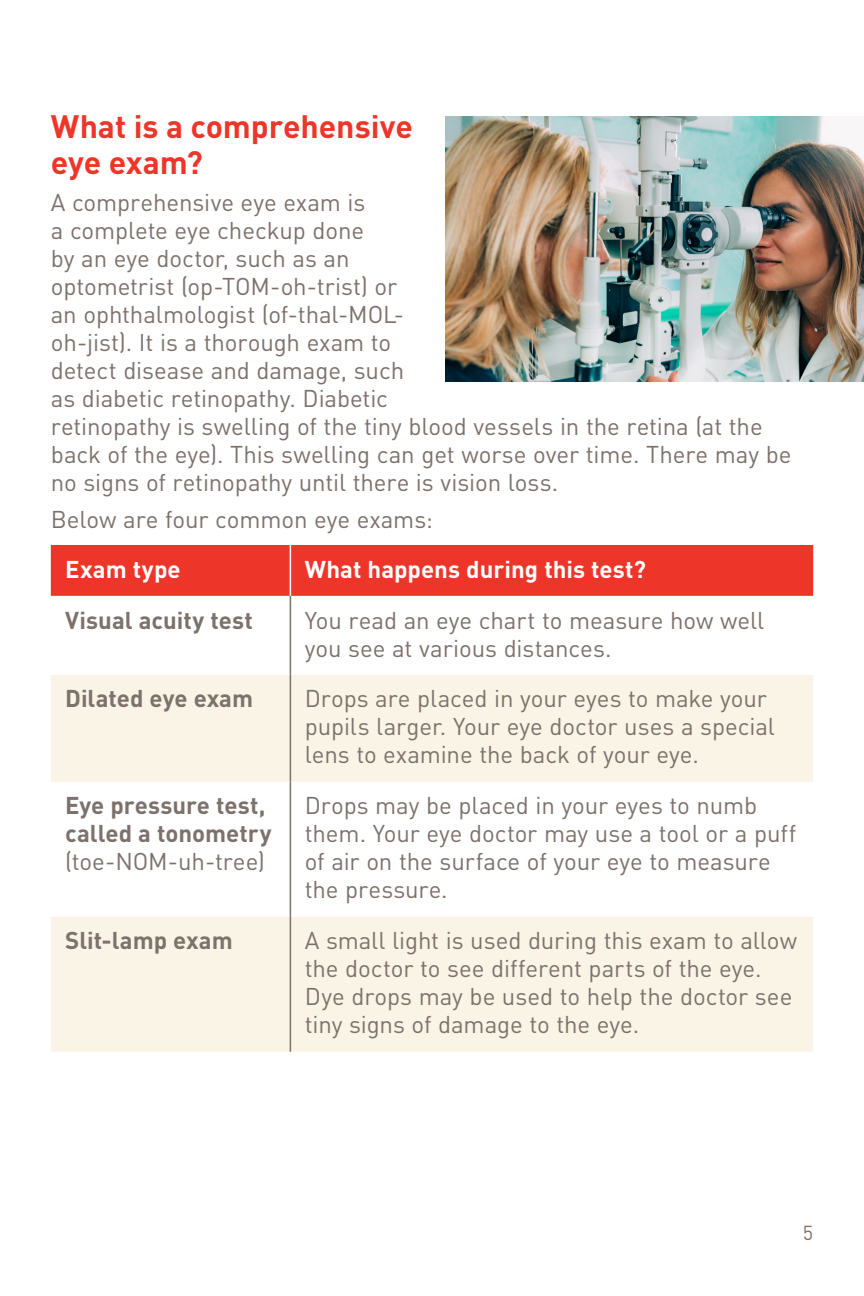
<style>
.page{position:relative;width:864px;height:1296px;background:#fff}
.page>*{position:absolute;margin:0;border:0;box-sizing:border-box;transform-origin:0 0}
.subhead{font:700 32px/36px "DIN Pro";color:#ee3529}
.body_text{font:24px/28px "DIN Pro";letter-spacing:-.005em;color:#7d716c}
.body_text-2{font:700 24px/28px "DIN Pro";color:#7d716c}
.body_text-3{font:700 24px "DIN Pro";color:#fff}
.t1{font:20px "DIN Pro";color:#7d716c}
.s1{font-weight:400}
</style>
<div class="page">
<div style="left:51px;top:545px;width:762px;height:51px;background:#ee3529"></div>
<svg style="left:51px;top:675px;width:762px;height:377px;fill:#f9f4e6"></svg>
<hr style="left:290px;top:545px;width:1px;height:51px;background:#fff">
<hr style="left:290px;top:596px;width:1px;height:79px;background:#7d716c">
<hr style="left:290px;top:675px;width:1px;height:107px;background:#7d716c">
<hr style="left:290px;top:782px;width:1px;height:135px;background:#7d716c">
<hr style="left:290px;top:917px;width:1px;height:135px;background:#7d716c">
<img style="left:446px;top:116px;width:418px;height:266px">
<p class="subhead" style="left:51px;top:106px;width:364px">What is a comprehensive eye exam?</p>
<p class="body_text" style="left:51px;top:187px;width:742px">A comprehensive eye exam is<br>a complete eye checkup done<br>by an eye doctor, such as an<br>optometrist (op-TOM-oh-trist) or<br>an ophthalmologist (of-thal-MOL-<br>oh-jist). It is a thorough exam to<br>detect disease and damage, such<br>as diabetic retinopathy. Diabetic<br>retinopathy is swelling of the tiny blood vessels in the retina (at the back of the eye). This swelling can get worse over time. There may be no signs of retinopathy until there is vision loss.</p>
<p class="body_text" style="left:51px;top:504px;width:384px">Below are four common eye exams:</p>
<p class="body_text-3" style="left:65px;top:550px;width:117px">Exam type</p>
<p class="body_text-3" style="left:305px;top:550px;width:343px">What happens during this test?</p>
<p class="body_text-2" style="left:65px;top:604px;width:189px">Visual acuity test</p>
<p class="body_text" style="left:305px;top:604px;width:461px">You read an eye chart to measure how well you see at various distances.</p>
<p class="body_text-2" style="left:65px;top:683px;width:189px">Dilated eye exam</p>
<p class="body_text" style="left:305px;top:683px;width:472px">Drops are placed in your eyes to make your pupils larger. Your eye doctor uses a special lens to examine the back of your eye.</p>
<p class="body_text-2" style="left:65px;top:790px;width:208px">Eye pressure test, called a tonometry <span class="s1">(toe-NOM-uh-tree)</span></p>
<p class="body_text" style="left:305px;top:790px;width:493px">Drops may be placed in your eyes to numb them. Your eye doctor may use a tool or a puff of air on the surface of your eye to measure the pressure.</p>
<p class="body_text-2" style="left:65px;top:925px;width:169px">Slit-lamp exam</p>
<p class="body_text" style="left:305px;top:925px;width:494px">A small light is used during this exam to allow the doctor to see different parts of the eye.<br>Dye drops may be used to help the doctor see tiny signs of damage to the eye.</p>
<p class="t1" style="left:803px;top:1218px;width:12px">5</p>
</div>
